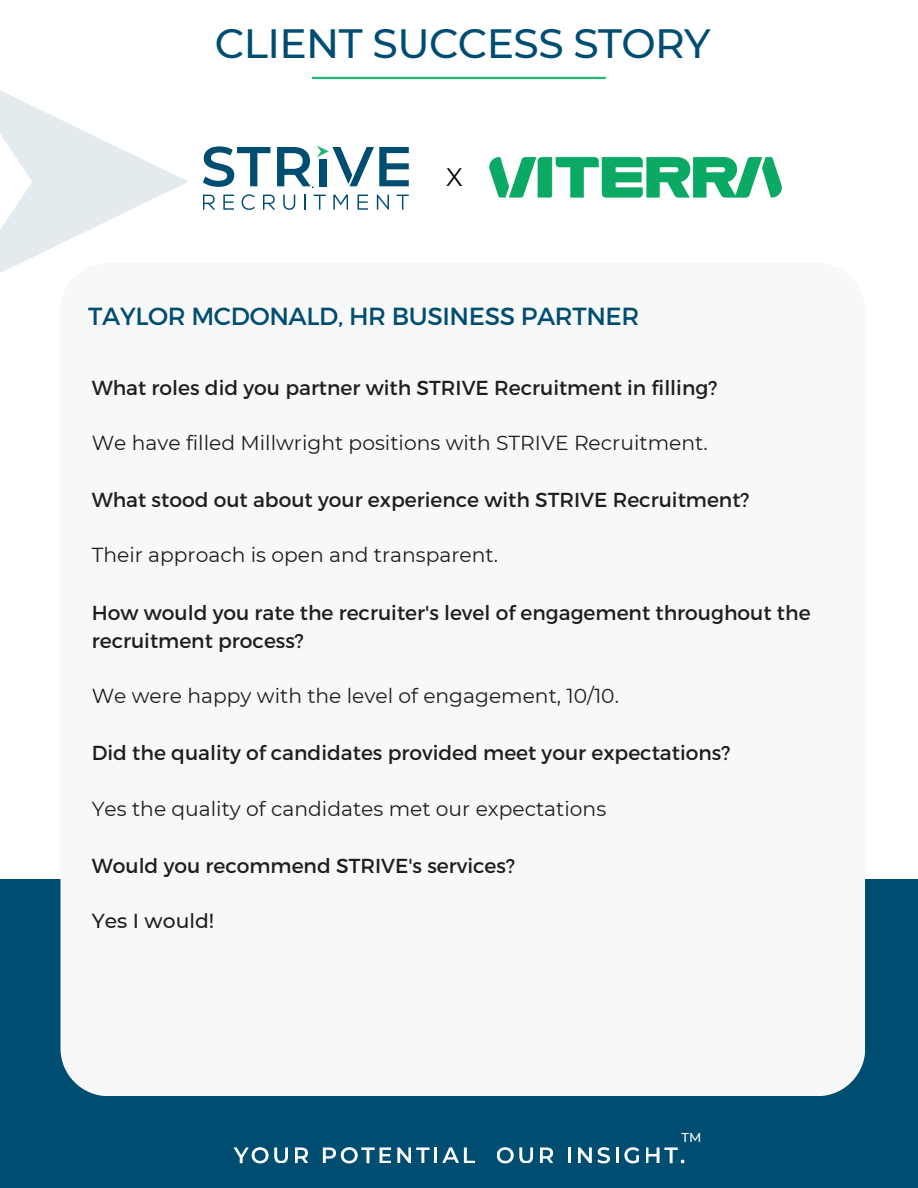
<style>
.page{position:relative;width:918px;height:1188px;background:#fff}
.page>*{position:absolute;margin:0;border:0;box-sizing:border-box;transform-origin:0 0}
.t1{font:500 40.8px "Montserrat";letter-spacing:-.015em;color:#004d72}
.t2{font:25.35px "Montserrat";color:#000}
.t3{font:24.75px "Montserrat";letter-spacing:-.015em;color:#004d72}
.t4{font:20.25px/28.2px "Montserrat";color:#201d21}
.t5{font:500 20.25px "Montserrat";color:#201d21}
.t6{font:500 12.9px "Montserrat";color:#fff}
</style>
<div class="page">
<div style="left:0;top:879px;width:918px;height:309px;background:#004d72"></div>
<svg style="left:0;top:90px;width:188px;height:183px"></svg>
<div style="left:60px;top:263px;width:805px;height:833px;background:#f8f8f8;border-radius:48px"></div>
<svg style="left:203px;top:195px;width:12px;height:15px"></svg>
<svg style="left:223px;top:195px;width:11px;height:15px"></svg>
<svg style="left:242px;top:194px;width:13px;height:16px"></svg>
<svg style="left:203px;top:146px;width:67px;height:41px"></svg>
<svg style="left:263px;top:195px;width:12px;height:15px"></svg>
<svg style="left:283px;top:204px;width:12px;height:6px"></svg>
<svg style="left:304px;top:195px;width:2px;height:15px"></svg>
<svg style="left:314px;top:195px;width:12px;height:15px"></svg>
<svg style="left:333px;top:195px;width:15px;height:15px"></svg>
<svg style="left:358px;top:195px;width:10px;height:15px"></svg>
<svg style="left:377px;top:195px;width:12px;height:15px"></svg>
<svg style="left:277px;top:146px;width:132px;height:42px"></svg>
<svg style="left:397px;top:195px;width:12px;height:15px"></svg>
<svg style="left:234px;top:1147px;width:54px;height:16px"></svg>
<svg style="left:295px;top:1147px;width:13px;height:16px"></svg>
<svg style="left:323px;top:1147px;width:68px;height:16px"></svg>
<svg style="left:397px;top:1147px;width:33px;height:16px"></svg>
<hr style="left:434px;top:1147px;width:3px;height:16px;background:#fff">
<svg style="left:442px;top:1147px;width:33px;height:16px"></svg>
<svg style="left:497px;top:1147px;width:36px;height:16px"></svg>
<svg style="left:540px;top:1147px;width:13px;height:16px"></svg>
<hr style="left:568px;top:1147px;width:3px;height:16px;background:#fff">
<svg style="left:578px;top:1147px;width:32px;height:16px"></svg>
<hr style="left:616px;top:1147px;width:3px;height:16px;background:#fff">
<svg style="left:624px;top:1147px;width:15px;height:16px"></svg>
<svg style="left:646px;top:1147px;width:38px;height:16px"></svg>
<hr style="left:312px;top:77px;width:294px;height:2px;background:#22b573">
<img style="left:489px;top:156px;width:293px;height:42px">
<h3 class="t1" style="left:215px;top:18px;width:497px">CLIENT SUCCESS STORY</h3>
<h4 class="t2" style="left:446px;top:161px;width:18px">X</h4>
<h4 class="t3" style="left:88px;top:300px;width:553px">TAYLOR MCDONALD, HR BUSINESS PARTNER</h4>
<h1 class="t4" style="left:92px;top:372px;width:627px">What roles did you partner with STRIVE Recruitment in filling?</h1>
<p class="t4" style="left:92px;top:429px;width:617px">We have filled Millwright positions with STRIVE Recruitment.</p>
<p class="t4" style="left:92px;top:485px;width:659px">What stood out about your experience with STRIVE Recruitment?</p>
<h2 class="t4" style="left:92px;top:541px;width:408px">Their approach is open and transparent.</h2>
<h4 class="t4" style="left:92px;top:597px;width:720px">How would you rate the recruiter's level of engagement throughout the recruitment process?</h4>
<h4 class="t4" style="left:92px;top:682px;width:529px">We were happy with the level of engagement, 10/10.</h4>
<h4 class="t4" style="left:92px;top:738px;width:640px">Did the quality of candidates provided meet your expectations?</h4>
<h4 class="t4" style="left:92px;top:794px;width:516px">Yes the quality of candidates met our expectations</h4>
<h4 class="t4" style="left:92px;top:851px;width:425px">Would you recommend STRIVE's services?</h4>
<h4 class="t5" style="left:92px;top:908px;width:124px">Yes I would!</h4>
<p class="t6" style="left:681px;top:1130px;width:22px">TM</p>
</div>
